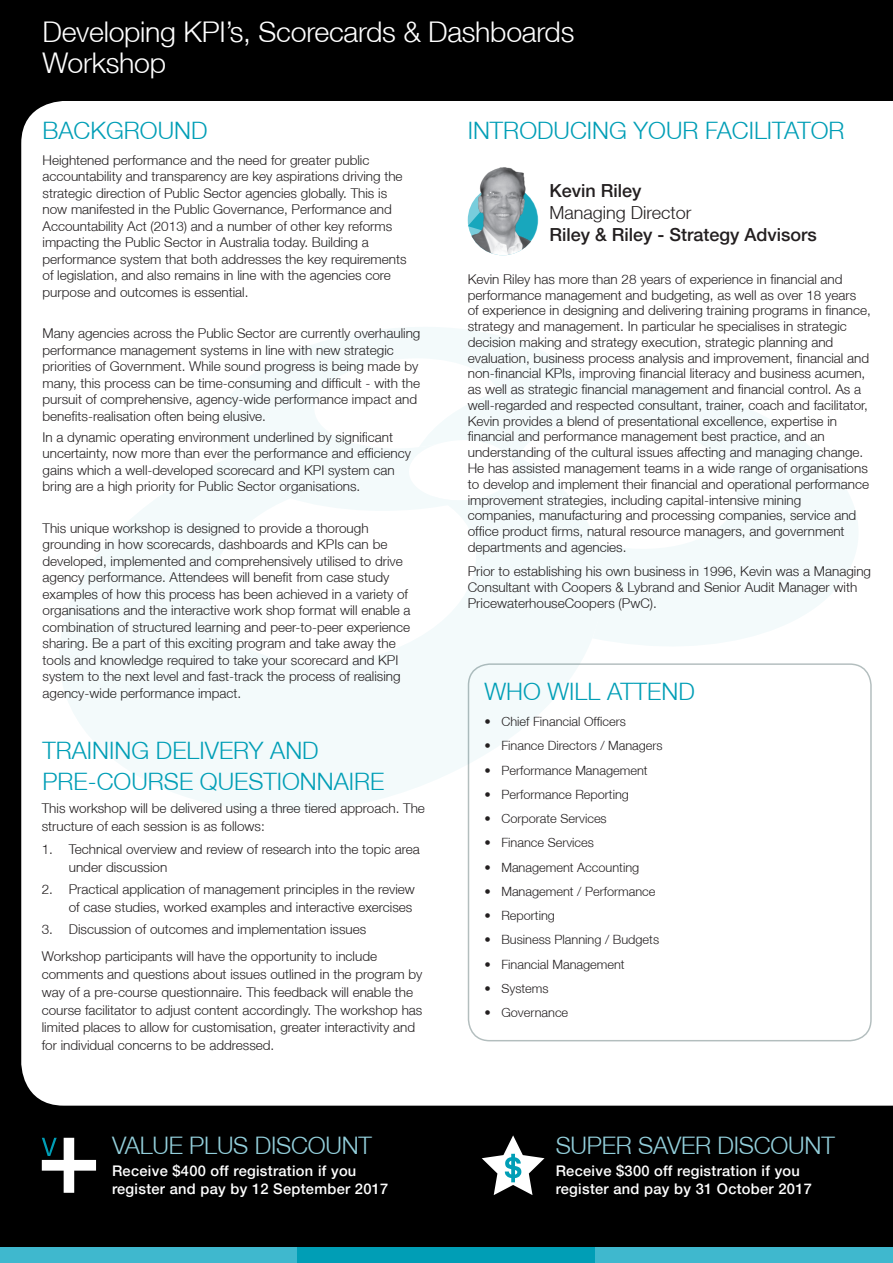
<style>
.page{position:relative;width:893px;height:1263px;background:#000}
.page>*{position:absolute;margin:0;border:0;box-sizing:border-box;transform-origin:0 0}
.t1{font:300 28.5px/31.5px "Helvetica Neue";letter-spacing:-.01em;color:#fff}
.t2{font:300 24.15px "Helvetica Neue";letter-spacing:-.01em;color:#93cfdb}
.t3{font:300 24px/31.2px "Helvetica Neue";color:#009eb6}
.t4{font:500 18px "Helvetica Neue";color:#231f20}
.t5{font:300 18px "Helvetica Neue";color:#231f20}
.t6{font:500 14.7px/18.1px "Helvetica Neue";letter-spacing:.02em;color:#fff}
.t7{font:300 13.5px/16.5px "Helvetica Neue";color:#231f20}
.t8{font:300 12.75px "Helvetica Neue";color:#231f20}
</style>
<div class="page">
<div style="left:21px;top:101px;width:872px;height:1005px;background:#fff"></div>
<svg style="left:189px;top:325px;width:389px;height:120px;background:#f9fcfd"></svg>
<svg style="left:51px;top:445px;width:588px;height:368px;background:#f8fcfc"></svg>
<svg style="left:419px;top:366px;width:457px;height:298px;background:#f8fcfc"></svg>
<div style="left:0;top:1247px;width:298px;height:16px;background:#3fb8ce"></div>
<div style="left:298px;top:1247px;width:297px;height:16px;background:#009eb6"></div>
<div style="left:595px;top:1247px;width:298px;height:16px;background:#3fb8ce"></div>
<svg style="left:42px;top:1138px;width:54px;height:55px"></svg>
<svg style="left:482px;top:1135px;width:62px;height:60px"></svg>
<div style="left:468px;top:663px;width:404px;height:378px;border:2px solid #002628;border-radius:21px"></div>
<img style="left:468px;top:165px;width:70px;height:90px">
<h1 class="t1" style="left:43px;top:15px;width:533px">Developing KPI’s, Scorecards &amp; Dashboards<br>Workshop</h1>
<h3 class="t3" style="left:43px;top:115px;width:166px">BACKGROUND</h3>
<h3 class="t3" style="left:468px;top:115px;width:378px">INTRODUCING YOUR FACILITATOR</h3>
<p class="t7" style="left:43px;top:152px;width:366px">Heightened performance and the need for greater public accountability and transparency are key aspirations driving the strategic direction of Public Sector agencies globally. This is now manifested in the Public Governance, Performance and Accountability Act (2013) and a number of other key reforms impacting the Public Sector in Australia today. Building a performance system that both addresses the key requirements of legislation, and also remains in line with the agencies core purpose and outcomes is essential.</p>
<p class="t7" style="left:43px;top:325px;width:379px">Many agencies across the Public Sector are currently overhauling performance management systems in line with new strategic priorities of Government. While sound progress is being made by many, this process can be time-consuming and difficult - with the pursuit of comprehensive, agency-wide performance impact and benefits-realisation often being elusive.</p>
<p class="t7" style="left:43px;top:428px;width:370px">In a dynamic operating environment underlined by significant uncertainty, now more than ever the performance and efficiency gains which a well-developed scorecard and KPI system can bring are a high priority for Public Sector organisations.</p>
<p class="t7" style="left:43px;top:519px;width:370px">This unique workshop is designed to provide a thorough grounding in how scorecards, dashboards and KPIs can be developed, implemented and comprehensively utilised to drive agency performance. Attendees will benefit from case study examples of how this process has been achieved in a variety of organisations and the interactive work shop format will enable a combination of structured learning and peer-to-peer experience sharing. Be a part of this exciting program and take away the tools and knowledge required to take your scorecard and KPI system to the next level and fast-track the process of realising agency-wide performance impact.</p>
<h3 class="t3" style="left:43px;top:734px;width:343px">TRAINING DELIVERY AND<br>PRE-COURSE QUESTIONNAIRE</h3>
<p class="t7" style="left:42px;top:799px;width:385px;line-height:18px">This workshop will be delivered using a three tiered approach. The structure of each session is as follows:</p>
<p class="t7" style="left:69px;top:840px;width:352px;line-height:18px;text-indent:-27px">1. Technical overview and review of research into the topic area under discussion</p>
<p class="t7" style="left:42px;top:880px;width:375px;line-height:18px;text-align:right">2. Practical application of management principles in the review of case studies, worked examples and interactive exercises</p>
<p class="t7" style="left:42px;top:916px;width:337px;line-height:26.5px">3. Discussion of outcomes and implementation issues<br>Workshop participants will have the opportunity to include</p>
<p class="t7" style="left:42px;top:965px;width:382px;line-height:17.7px">comments and questions about issues outlined in the program by way of a pre-course questionnaire. This feedback will enable the course facilitator to adjust content accordingly. The workshop has limited places to allow for customisation, greater interactivity and for individual concerns to be addressed.</p>
<h2 class="t2" style="left:112px;top:1130px;width:261px">VALUE PLUS DISCOUNT</h2>
<p class="t6" style="left:112px;top:1162px;width:278px">Receive $400 off registration if you register and pay by 12 September 2017</p>
<h3 class="t4" style="left:549px;top:179px;width:94px">Kevin Riley</h3>
<h3 class="t5" style="left:549px;top:202px;width:144px">Managing Director</h3>
<h3 class="t4" style="left:549px;top:224px;width:269px">Riley &amp; Riley - Strategy Advisors</h3>
<p class="t7" style="left:468px;top:271px;width:405px;line-height:15.8px">Kevin Riley has more than 28 years of experience in financial and performance management and budgeting, as well as over 18 years<br>of experience in designing and delivering training programs in finance, strategy and management. In particular he specialises in strategic decision making and strategy execution, strategic planning and evaluation, business process analysis and improvement, financial and non-financial KPIs, improving financial literacy and business acumen, as well as strategic financial management and financial control. As a well-regarded and respected consultant, trainer, coach and facilitator, Kevin provides a blend of presentational excellence, expertise in financial and performance management best practice, and an understanding of the cultural issues affecting and managing change.<br>He has assisted management teams in a wide range of organisations to develop and implement their financial and operational performance improvement strategies, including capital-intensive mining companies, manufacturing and processing companies, service and office product firms, natural resource managers, and government departments and agencies.</p>
<p class="t7" style="left:468px;top:563px;width:405px;line-height:15.8px">Prior to establishing his own business in 1996, Kevin was a Managing<br>Consultant with Coopers &amp; Lybrand and Senior Audit Manager with<br>PricewaterhouseCoopers (PwC).</p>
<h3 class="t3" style="left:484px;top:675px;width:212px">WHO WILL ATTEND</h3>
<p class="t8" style="left:484px;top:714px;width:143px">• Chief Financial Officers</p>
<p class="t8" style="left:484px;top:738px;width:180px">• Finance Directors / Managers</p>
<p class="t8" style="left:484px;top:762px;width:165px">• Performance Management</p>
<p class="t8" style="left:484px;top:786px;width:146px">• Performance Reporting</p>
<p class="t8" style="left:484px;top:811px;width:124px">• Corporate Services</p>
<p class="t8" style="left:484px;top:835px;width:111px">• Finance Services</p>
<p class="t8" style="left:484px;top:859px;width:156px">• Management Accounting</p>
<p class="t8" style="left:484px;top:883px;width:173px">• Management / Performance</p>
<p class="t8" style="left:484px;top:908px;width:72px">• Reporting</p>
<p class="t8" style="left:484px;top:932px;width:176px">• Business Planning / Budgets</p>
<p class="t8" style="left:484px;top:956px;width:142px">• Financial Management</p>
<p class="t8" style="left:484px;top:980px;width:66px">• Systems</p>
<p class="t8" style="left:484px;top:1005px;width:85px">• Governance</p>
<h2 class="t2" style="left:556px;top:1130px;width:281px">SUPER SAVER DISCOUNT</h2>
<p class="t6" style="left:556px;top:1162px;width:258px">Receive $300 off registration if you register and pay by 31 October 2017</p>
</div>
